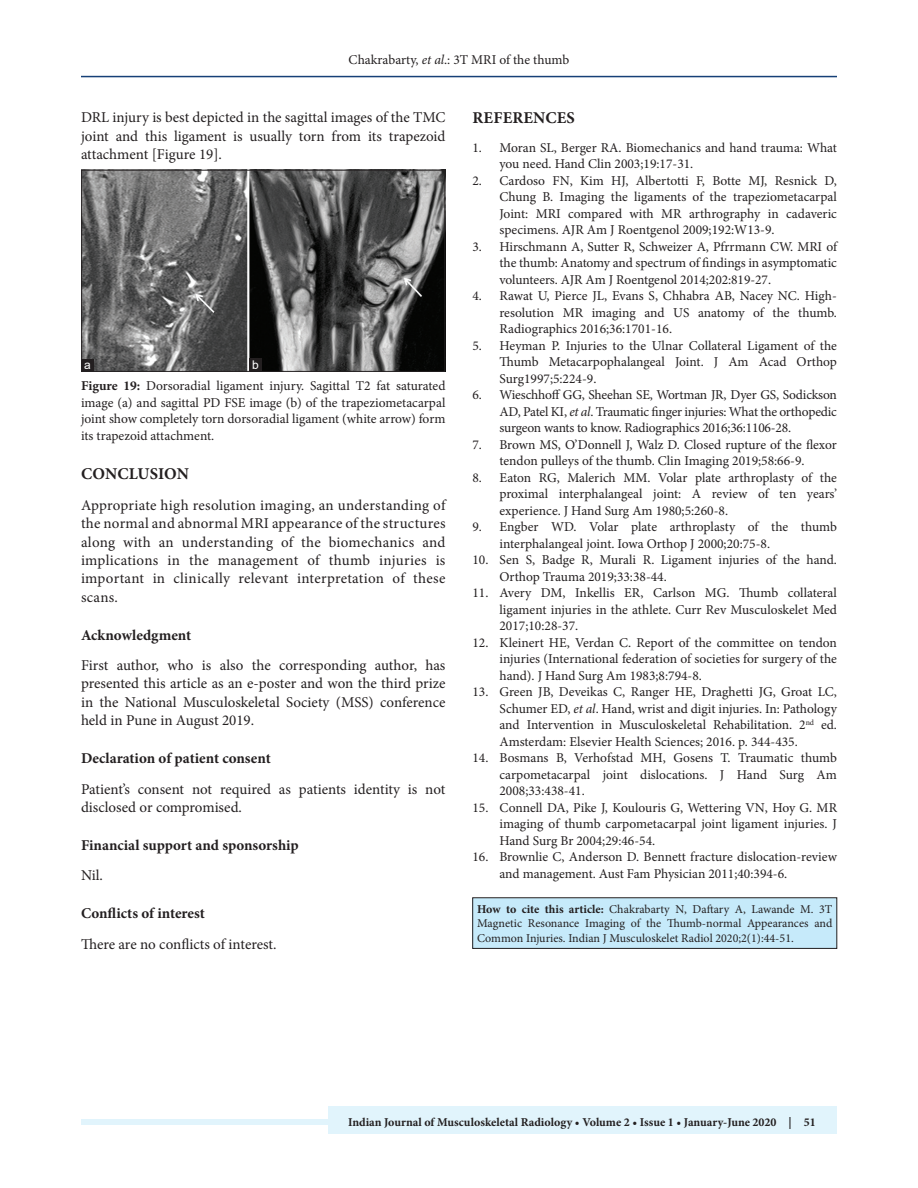
<style>
.page{position:relative;width:918px;height:1188px;background:#fff}
.page>*{position:absolute;margin:0;border:0;box-sizing:border-box;transform-origin:0 0}
.t1{font:700 16.5px "Minion Pro";letter-spacing:.01em;color:#231f20}
.TX{font:15px/18.5px "Minion Pro";color:#231f20;text-align:justify}
.t2{font:700 15px "Minion Pro";color:#231f20}
.REF{font:13.5px/16.5px "Minion Pro";color:#231f20;text-align:justify}
.HTC{font:12px/14.4px "Minion Pro";color:#231f20;text-align:justify}
.t3{font:700 12px "Minion Pro";color:#231f20}
.t4{font:12px "Arial";color:#fff}
.s1{font-style:italic}
.s2{font-weight:700}
</style>
<div class="page">
<div style="left:81px;top:1119px;width:756px;height:6px;background:#e1f4fc"></div>
<div style="left:329px;top:1106px;width:508px;height:28px;background:#e1f4fc"></div>
<hr style="left:81px;top:76px;width:756px;height:1px;background:#164077">
<img style="left:83px;top:172px;width:360px;height:198px">
<div style="left:81px;top:170px;width:364px;height:202px;border:1px solid #231f20"></div>
<div style="left:249px;top:358px;width:13px;height:13px;background:#231f20"></div>
<div style="left:81px;top:359px;width:13px;height:13px;background:#231f20"></div>
<div style="left:473px;top:898px;width:364px;height:50px;background:#c6eafa"></div>
<div style="left:472px;top:898px;width:365px;height:51px;border:1px solid #231f20"></div>
<p class="REF" style="left:349px;top:51px;width:222px">Chakrabarty, <span class="s1">et al</span>.: 3T MRI of the thumb</p>
<p class="TX" style="left:81px;top:108px;width:366px">DRL injury is best depicted in the sagittal images of the TMC joint and this ligament is usually torn from its trapezoid attachment [Figure 19].</p>
<p class="t4" style="left:84px;top:357px;width:8px">a</p>
<p class="t4" style="left:252px;top:357px;width:8px">b</p>
<p class="REF" style="left:81px;top:378px;width:366px"><span class="s2">Figure 19:</span> Dorsoradial ligament injury. Sagittal T2 fat saturated image (a) and sagittal PD FSE image (b) of the trapeziometacarpal joint show completely torn dorsoradial ligament (white arrow) form its trapezoid attachment.</p>
<h1 class="t1" style="left:81px;top:462px;width:109px">CONCLUSION</h1>
<p class="TX" style="left:81px;top:496px;width:366px">Appropriate high resolution imaging, an understanding of the normal and abnormal MRI appearance of the structures along with an understanding of the biomechanics and implications in the management of thumb injuries is important in clinically relevant interpretation of these scans.</p>
<h2 class="t2" style="left:81px;top:624px;width:112px">Acknowledgment</h2>
<p class="TX" style="left:81px;top:656px;width:366px">First author, who is also the corresponding author, has presented this article as an e-poster and won the third prize in the National Musculoskeletal Society (MSS) conference held in Pune in August 2019.</p>
<h2 class="t2" style="left:81px;top:748px;width:191px">Declaration of patient consent</h2>
<p class="TX" style="left:81px;top:780px;width:366px">Patient’s consent not required as patients identity is not disclosed or compromised.</p>
<h2 class="t2" style="left:81px;top:835px;width:219px">Financial support and sponsorship</h2>
<p class="TX" style="left:81px;top:866px;width:24px">Nil.</p>
<h2 class="t2" style="left:81px;top:903px;width:125px">Conflicts of interest</h2>
<p class="TX" style="left:81px;top:935px;width:197px">There are no conflicts of interest.</p>
<h1 class="t1" style="left:473px;top:106px;width:104px">REFERENCES</h1>
<p class="REF" style="left:500px;top:139px;width:339px;text-indent:-27px">1. Moran SL, Berger RA. Biomechanics and hand trauma: What you need. Hand Clin 2003;19:17-31.</p>
<p class="REF" style="left:500px;top:172px;width:339px;text-indent:-27px">2. Cardoso FN, Kim HJ, Albertotti F, Botte MJ, Resnick D, Chung B. Imaging the ligaments of the trapeziometacarpal Joint: MRI compared with MR arthrography in cadaveric specimens. AJR Am J Roentgenol 2009;192:W13-9.</p>
<p class="REF" style="left:500px;top:238px;width:339px;text-indent:-27px">3. Hirschmann A, Sutter R, Schweizer A, Pfrrmann CW. MRI of the thumb: Anatomy and spectrum of findings in asymptomatic volunteers. AJR Am J Roentgenol 2014;202:819-27.</p>
<p class="REF" style="left:500px;top:288px;width:339px;text-indent:-27px">4. Rawat U, Pierce JL, Evans S, Chhabra AB, Nacey NC. High&shy;resolution MR imaging and US anatomy of the thumb.<br>Radiographics 2016;36:1701-16.</p>
<p class="REF" style="left:500px;top:337px;width:339px;text-indent:-27px">5. Heyman P. Injuries to the Ulnar Collateral Ligament of the Thumb Metacarpophalangeal Joint. J Am Acad Orthop Surg1997;5:224-9.</p>
<p class="REF" style="left:500px;top:387px;width:339px;text-indent:-27px">6. Wieschhoff GG, Sheehan SE, Wortman JR, Dyer GS, Sodickson AD, Patel KI, <span class="s1">et al</span>. Traumatic finger injuries: What the orthopedic surgeon wants to know. Radiographics 2016;36:1106-28.</p>
<p class="REF" style="left:472px;top:436px;width:366px;text-align:center">7. Brown MS, O’Donnell J, Walz D. Closed rupture of the flexor tendon pulleys of the thumb. Clin Imaging 2019;58:66-9.</p>
<p class="REF" style="left:500px;top:469px;width:339px;text-indent:-27px">8. Eaton RG, Malerich MM. Volar plate arthroplasty of the proximal interphalangeal joint: A review of ten years’ experience. J Hand Surg Am 1980;5:260-8.</p>
<p class="REF" style="left:500px;top:519px;width:339px;text-indent:-27px">9. Engber WD. Volar plate arthroplasty of the thumb interphalangeal joint. Iowa Orthop J 2000;20:75-8.</p>
<p class="REF" style="left:500px;top:552px;width:339px;text-indent:-27px">10. Sen S, Badge R, Murali R. Ligament injuries of the hand.<br>Orthop Trauma 2019;33:38-44.</p>
<p class="REF" style="left:500px;top:585px;width:339px;text-indent:-27px">11. Avery DM, Inkellis ER, Carlson MG. Thumb collateral ligament injuries in the athlete. Curr Rev Musculoskelet Med 2017;10:28-37.</p>
<p class="REF" style="left:500px;top:634px;width:339px;text-indent:-27px">12. Kleinert HE, Verdan C. Report of the committee on tendon injuries (International federation of societies for surgery of the hand). J Hand Surg Am 1983;8:794-8.</p>
<p class="REF" style="left:500px;top:684px;width:339px;text-indent:-27px">13. Green JB, Deveikas C, Ranger HE, Draghetti JG, Groat LC, Schumer ED, <span class="s1">et al</span>. Hand, wrist and digit injuries. In: Pathology and Intervention in Musculoskeletal Rehabilitation. 2<sup>nd</sup> ed.<br>Amsterdam: Elsevier Health Sciences; 2016. p. 344-435.</p>
<p class="REF" style="left:500px;top:750px;width:339px;text-indent:-27px">14. Bosmans B, Verhofstad MH, Gosens T. Traumatic thumb carpometacarpal joint dislocations. J Hand Surg Am 2008;33:438-41.</p>
<p class="REF" style="left:500px;top:799px;width:339px;text-indent:-27px">15. Connell DA, Pike J, Koulouris G, Wettering VN, Hoy G. MR imaging of thumb carpometacarpal joint ligament injuries. J Hand Surg Br 2004;29:46-54.</p>
<p class="REF" style="left:500px;top:849px;width:339px;text-indent:-27px">16. Brownlie C, Anderson D. Bennett fracture dislocation-review and management. Aust Fam Physician 2011;40:394-6.</p>
<p class="HTC" style="left:477px;top:902px;width:357px"><span class="s2">How to cite this article:</span> Chakrabarty N, Daftary A, Lawande M. 3T Magnetic Resonance Imaging of the Thumb-normal Appearances and Common Injuries. Indian J Musculoskelet Radiol 2020;2(1):44‑51.</p>
<p class="t3" style="left:348px;top:1113px;width:469px">Indian Journal of Musculoskeletal Radiology • Volume 2 • Issue 1 • January-June 2020 | 51</p>
</div>
